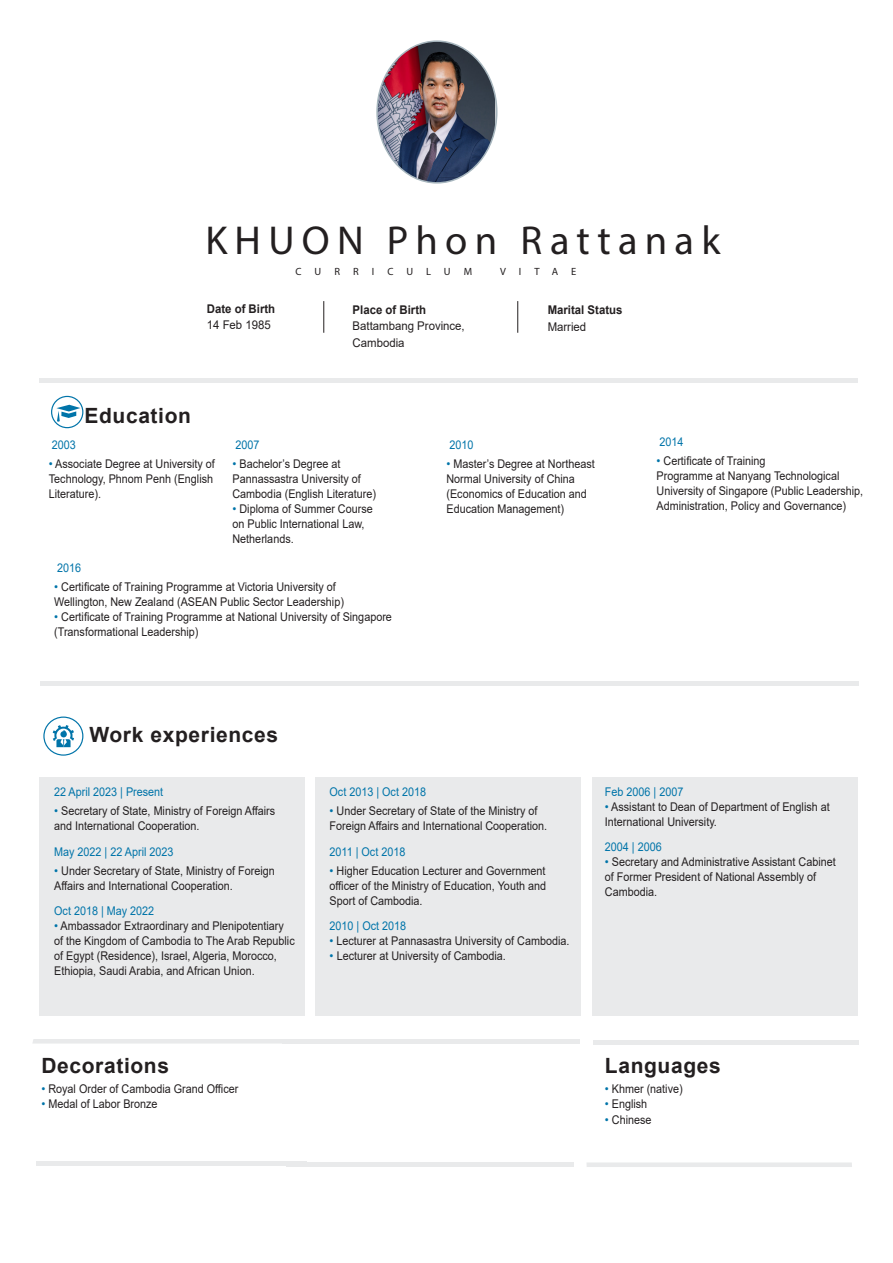
<style>
.page{position:relative;width:893px;height:1263px;background:#fff}
.page>*{position:absolute;margin:0;border:0;box-sizing:border-box;transform-origin:0 0}
.t1{font:40.5px "Myriad Pro";letter-spacing:.18em;color:#231f20}
.Text_light_8pt{font:700 21px "Arial";letter-spacing:.03em;color:#231f20}
.Text_light_8pt-2{font:12px/15px "Arial";color:#231f20;scale:.9 1}
.Text_bold_8pt{font:12px/15px "Arial";color:#231f20;scale:.9 1}
.Text_bold_8pt-2{font:12px "Arial";color:#0074a9;scale:.9 1}
.Headline_20pt{font:700 12px/16.5px "Arial";color:#231f20;scale:.95 1}
.Headline_20pt-2{font:12px/16.5px "Arial";color:#231f20;scale:.95 1}
.Text_light_8pt-3{font:12px "Arial";color:#0074a9;scale:.9 1}
.Text_bold_8pt-3{font:10.5px "Myriad Pro";letter-spacing:1.24em;color:#231f20}
.s1{font-weight:400}
.s2{font-weight:700}
.s3{color:#0074a9}
</style>
<div class="page">
<div style="left:39px;top:777px;width:265px;height:238px;background:#e9eaeb"></div>
<div style="left:315px;top:777px;width:265px;height:238px;background:#e9eaeb"></div>
<div style="left:592px;top:777px;width:265px;height:238px;background:#e9eaeb"></div>
<hr style="left:39px;top:379px;width:818px;height:4px;background:#e9eaeb">
<svg style="left:33px;top:1039px;width:249px;height:4px"></svg>
<div style="left:37px;top:1161px;width:270px;height:5px;background:#e9eaeb"></div>
<hr style="left:282px;top:1039px;width:298px;height:4px;background:#e9eaeb">
<div style="left:286px;top:1162px;width:288px;height:5px;background:#e9eaeb"></div>
<hr style="left:593px;top:1040px;width:265px;height:4px;background:#e9eaeb">
<div style="left:586px;top:1162px;width:266px;height:5px;background:#e9eaeb"></div>
<hr style="left:40px;top:681px;width:818px;height:4px;background:#e9eaeb">
<hr style="left:323px;top:301px;width:1px;height:32px;background:#231f20">
<hr style="left:517px;top:301px;width:1px;height:32px;background:#231f20">
<svg style="left:53px;top:725px;width:21px;height:22px"></svg>
<div style="left:43px;top:716px;width:40px;height:40px;border:1px solid #0074a9;border-radius:50%"></div>
<svg style="left:56px;top:405px;width:24px;height:17px"></svg>
<div style="left:51px;top:396px;width:32px;height:32px;border:1px solid #0074a9;border-radius:50%"></div>
<img style="left:379px;top:42px;width:116px;height:140px">
<p class="t1" style="left:205px;top:215px;width:516px">KHUON Phon Rattanak</p>
<p class="Text_bold_8pt-3" style="left:296px;top:265px;width:178px">CURRICULUM</p>
<p class="Text_bold_8pt-3" style="left:500px;top:265px;width:78px">VITAE</p>
<p class="Headline_20pt" style="left:207px;top:300px;width:74px">Date of Birth<br><span class="s1">14 Feb 1985</span></p>
<p class="Headline_20pt-2" style="left:353px;top:301px;width:120px"><span class="s2">Place of Birth<br></span>Battambang Province,<br>Cambodia</p>
<p class="Headline_20pt" style="left:548px;top:302px;width:80px">Marital Status<br><span class="s1">Married</span></p>
<p class="Text_light_8pt" style="left:84px;top:400px;width:108px">Education</p>
<p class="Text_light_8pt-3" style="left:52px;top:437px;width:28px">2003</p>
<p class="Text_light_8pt-2" style="left:49px;top:457px;width:186px"><span class="s3">•</span> Associate Degree at University of<br>Technology, Phnom Penh (English<br>Literature).</p>
<p class="Text_light_8pt-3" style="left:235px;top:437px;width:28px">2007</p>
<p class="Text_light_8pt-2" style="left:232px;top:457px;width:161px"><span class="s3">•</span> Bachelor’s Degree at<br>Pannassastra University of<br>Cambodia (English Literature)</p>
<p class="Text_light_8pt-2" style="left:232px;top:502px;width:157px"><span class="s3">•</span> Diploma of Summer Course on Public International Law,<br>Netherlands.</p>
<p class="Text_light_8pt-3" style="left:57px;top:559px;width:28px">2016</p>
<p class="Text_light_8pt-2" style="left:54px;top:579px;width:323px"><span class="s3">•</span> Certificate of Training Programme at Victoria University of<br>Wellington, New Zealand (ASEAN Public Sector Leadership)</p>
<p class="Text_light_8pt-2" style="left:54px;top:609px;width:377px"><span class="s3">•</span> Certificate of Training Programme at National University of Singapore (Transformational Leadership)</p>
<p class="Text_light_8pt-3" style="left:449px;top:437px;width:28px">2010</p>
<p class="Text_light_8pt-2" style="left:446px;top:457px;width:166px"><span class="s3">•</span> Master’s Degree at Northeast<br>Normal University of China (Economics of Education and<br>Education Management)</p>
<p class="Text_light_8pt-3" style="left:660px;top:433px;width:28px">2014</p>
<p class="Text_light_8pt-2" style="left:657px;top:453px;width:231px"><span class="s3">•</span> Certificate of Training<br>Programme at Nanyang Technological University of Singapore (Public Leadership, Administration, Policy and Governance)</p>
<p class="Text_light_8pt" style="left:89px;top:720px;width:190px">Work experiences</p>
<p class="Text_bold_8pt-2" style="left:54px;top:783px;width:123px">22 April 2023 | Present</p>
<p class="Text_light_8pt-2" style="left:54px;top:803px;width:247px"><span class="s3">•</span> Secretary of State, Ministry of Foreign Affairs and International Cooperation.</p>
<p class="Text_bold_8pt-2" style="left:54px;top:843px;width:134px">May 2022 | 22 April 2023</p>
<p class="Text_light_8pt-2" style="left:54px;top:863px;width:247px"><span class="s3">•</span> Under Secretary of State, Ministry of Foreign<br>Affairs and International Cooperation.</p>
<p class="Text_bold_8pt-2" style="left:54px;top:903px;width:113px">Oct 2018 | May 2022</p>
<p class="Text_bold_8pt" style="left:54px;top:918px;width:269px"><span class="s3">•</span> Ambassador Extraordinary and Plenipotentiary of the Kingdom of Cambodia to The Arab Republic of Egypt (Residence), Israel, Algeria, Morocco, Ethiopia, Saudi Arabia, and African Union.</p>
<p class="Text_light_8pt" style="left:41px;top:1051px;width:129px">Decorations</p>
<p class="Text_light_8pt-2" style="left:41px;top:1081px;width:220px"><span class="s3">•</span> Royal Order of Cambodia Grand Officer</p>
<p class="Text_light_8pt-2" style="left:41px;top:1096px;width:131px"><span class="s3">•</span> Medal of Labor Bronze</p>
<p class="Text_light_8pt-3" style="left:330px;top:783px;width:109px">Oct 2013 | Oct 2018</p>
<p class="Text_light_8pt-2" style="left:330px;top:803px;width:243px"><span class="s3">•</span> Under Secretary of State of the Ministry of<br>Foreign Affairs and International Cooperation.</p>
<p class="Text_bold_8pt-2" style="left:330px;top:843px;width:86px">2011 | Oct 2018</p>
<p class="Text_light_8pt-2" style="left:330px;top:863px;width:242px;text-align:justify"><span class="s3">•</span> Higher Education Lecturer and Government officer of the Ministry of Education, Youth and Sport of Cambodia.</p>
<p class="Text_bold_8pt-2" style="left:330px;top:918px;width:87px">2010 | Oct 2018</p>
<p class="Text_bold_8pt" style="left:330px;top:933px;width:268px"><span class="s3">•</span> Lecturer at Pannasastra University of Cambodia.</p>
<p class="Text_bold_8pt" style="left:330px;top:948px;width:198px"><span class="s3">•</span> Lecturer at University of Cambodia.</p>
<p class="Text_bold_8pt-2" style="left:605px;top:783px;width:89px">Feb 2006 | 2007</p>
<p class="Text_bold_8pt" style="left:605px;top:799px;width:251px"><span class="s3">•</span> Assistant to Dean of Department of English at<br>International University.</p>
<p class="Text_bold_8pt-2" style="left:605px;top:839px;width:65px">2004 | 2006</p>
<p class="Text_bold_8pt" style="left:605px;top:854px;width:258px"><span class="s3">•</span> Secretary and Administrative Assistant Cabinet of Former President of National Assembly of<br>Cambodia.</p>
<p class="Text_light_8pt" style="left:605px;top:1051px;width:117px">Languages</p>
<p class="Text_light_8pt-2" style="left:605px;top:1081px;width:88px"><span class="s3">•</span> Khmer (native)</p>
<p class="Text_light_8pt-2" style="left:605px;top:1096px;width:49px"><span class="s3">•</span> English</p>
<p class="Text_light_8pt-2" style="left:605px;top:1112px;width:53px"><span class="s3">•</span> Chinese</p>
</div>
